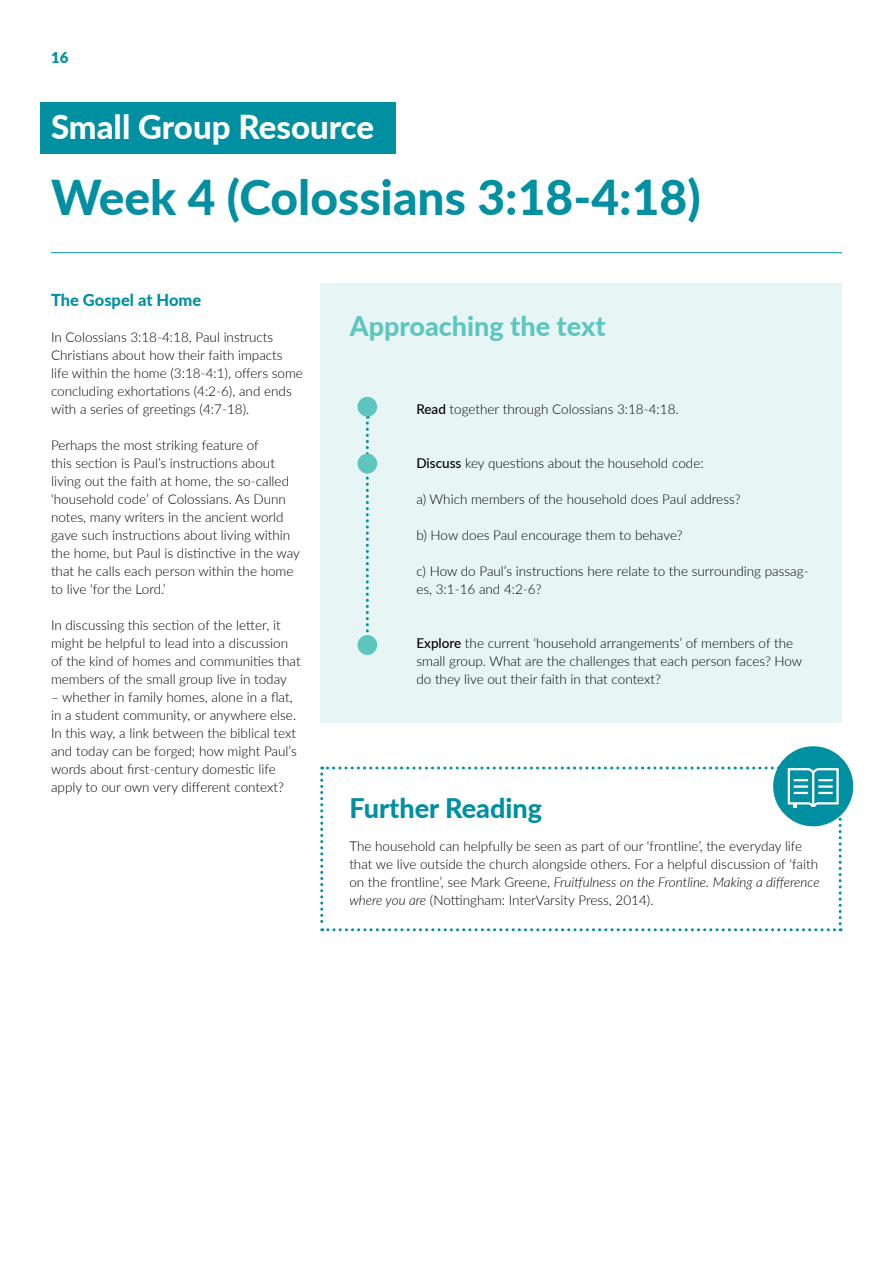
<style>
.page{position:relative;width:893px;height:1263px;background:#fff}
.page>*{position:absolute;margin:0;border:0;box-sizing:border-box;transform-origin:0 0}
.t1{font:800 48px "Lato";color:#0090a1}
.t2{font:800 33px "Lato";color:#fff}
.t3{font:800 27px "Lato";color:#5fc5bf}
.t4{font:800 27px "Lato";color:#0090a1}
.t5{font:800 16.5px "Lato";color:#0090a1}
.t6{font:900 15px "Lato";color:#0090a1}
.t7{font:300 13.5px/18px "Lato";color:#000}
.s1{font-weight:500}
.s2{font-style:italic}
</style>
<div class="page">
<div style="left:40px;top:102px;width:355px;height:51px;background:#0090a1"></div>
<hr style="left:51px;top:252px;width:791px;height:1px;background:#0090a1">
<div style="left:320px;top:283px;width:522px;height:440px;background:#e7f6f5"></div>
<svg style="left:366px;top:417px;width:3px;height:216px"></svg>
<div style="left:357px;top:397px;width:20px;height:20px;background:#5fc5bf;border-radius:50%"></div>
<div style="left:357px;top:454px;width:20px;height:19px;background:#5fc5bf;border-radius:50%"></div>
<div style="left:357px;top:635px;width:20px;height:20px;background:#5fc5bf;border-radius:50%"></div>
<div style="left:773px;top:746px;width:80px;height:80px;background:#0090a1;border-radius:50%"></div>
<svg style="left:320px;top:766px;width:522px;height:165px"></svg>
<p class="t6" style="left:51px;top:46px;width:19px">16</p>
<h2 class="t2" style="left:51px;top:103px;width:325px">Small Group Resource</h2>
<h1 class="t1" style="left:51px;top:162px;width:651px">Week 4 (Colossians 3:18-4:18)</h1>
<p class="t5" style="left:51px;top:288px;width:152px">The Gospel at Home</p>
<p class="t7" style="left:51px;top:328px;width:253px">In Colossians 3:18-4:18, Paul instructs Christians about how their faith impacts life within the home (3:18-4:1), offers some concluding exhortations (4:2-6), and ends with a series of greetings (4:7-18).</p>
<p class="t7" style="left:51px;top:436px;width:250px">Perhaps the most striking feature of<br>this section is Paul’s instructions about living out the faith at home, the so-called ‘household code’ of Colossians. As Dunn notes, many writers in the ancient world gave such instructions about living within the home, but Paul is distinctive in the way that he calls each person within the home to live ‘for the Lord.’</p>
<p class="t7" style="left:51px;top:616px;width:251px">In discussing this section of the letter, it might be helpful to lead into a discussion of the kind of homes and communities that members of the small group live in today</p>
<p class="t7" style="left:51px;top:688px;width:247px">– whether in family homes, alone in a flat, in a student community, or anywhere else.<br>In this way, a link between the biblical text and today can be forged; how might Paul’s words about first-century domestic life apply to our own very different context?</p>
<h3 class="t3" style="left:350px;top:306px;width:257px">Approaching the text</h3>
<p class="t7" style="left:416px;top:400px;width:264px"><span class="s1">Read</span> together through Colossians 3:18-4:18.</p>
<p class="t7" style="left:416px;top:454px;width:289px"><span class="s1">Discuss</span> key questions about the household code:</p>
<p class="t7" style="left:416px;top:490px;width:326px">a) Which members of the household does Paul address?</p>
<p class="t7" style="left:416px;top:526px;width:268px">b) How does Paul encourage them to behave?</p>
<p class="t7" style="left:416px;top:562px;width:394px">c) How do Paul’s instructions here relate to the surrounding passag&shy;es, 3:1-16 and 4:2-6?</p>
<p class="t7" style="left:416px;top:634px;width:387px"><span class="s1">Explore</span> the current ‘household arrangements’ of members of the small group. What are the challenges that each person faces? How do they live out their faith in that context?</p>
<h3 class="t4" style="left:349px;top:788px;width:194px">Further Reading</h3>
<p class="t7" style="left:349px;top:836px;width:472px">The household can helpfully be seen as part of our ‘frontline’, the everyday life that we live outside the church alongside others. For a helpful discussion of ‘faith on the frontline’, see Mark Greene, <span class="s2">Fruitfulness on the Frontline. Making a difference where you are</span> (Nottingham: InterVarsity Press, 2014).</p>
</div>
